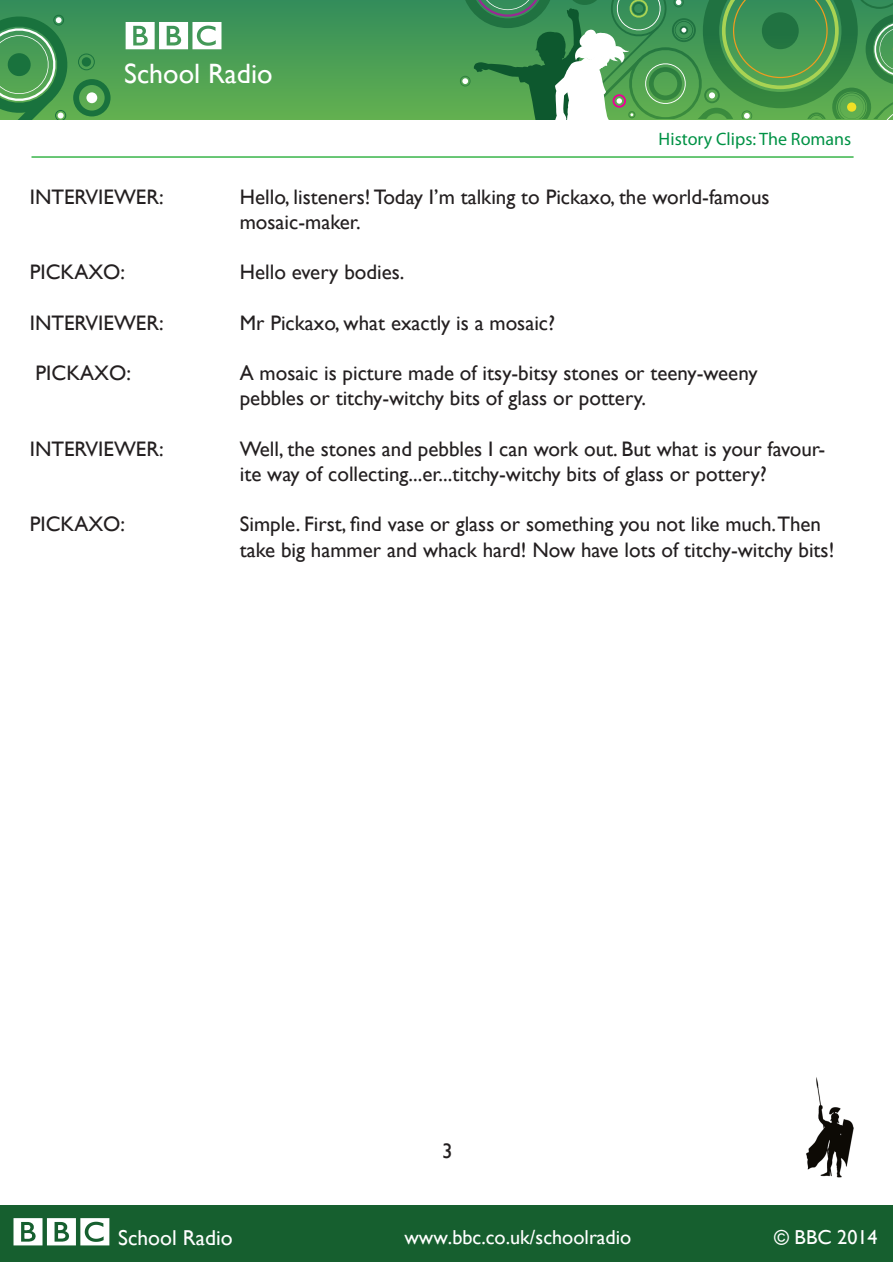
<style>
.page{position:relative;width:893px;height:1263px;background:#fff}
.page>*{position:absolute;margin:0;border:0;box-sizing:border-box;transform-origin:0 0}
.t1{font:27.9px "Gill Sans";color:#fff}
.t2{font:21.6px "Gill Sans";color:#fff}
.t3{font:21px/25.2px "Gill Sans";color:#231f20}
.t4{font:20.1px "Gill Sans";color:#fff}
.t5{font:18px "Myriad Pro";color:#009245}
</style>
<div class="page">
<div style="left:0;top:1205px;width:893px;height:56px;background:#165f2f"></div>
<svg style="left:14px;top:1218px;width:95px;height:27px"></svg>
<div style="left:0;top:0;width:893px;height:119px;background:linear-gradient(to bottom,#338c5b,#63b150)"></div>
<svg style="left:460px;top:0;width:433px;height:120px;background:#519a5c"></svg>
<svg style="left:0;top:12px;width:111px;height:107px;background:#479857"></svg>
<svg style="left:126px;top:22px;width:95px;height:27px"></svg>
<hr style="left:32px;top:156px;width:822px;height:2px;background:#39b54a">
<img style="left:806px;top:1077px;width:48px;height:101px">
<h1 class="t1" style="left:124px;top:57px;width:150px">School Radio</h1>
<p class="t5" style="left:659px;top:128px;width:194px">History Clips: The Romans</p>
<p class="t3" style="left:30px;top:184px;width:135px">INTERVIEWER:</p>
<p class="t3" style="left:240px;top:184px;width:531px">Hello, listeners! Today I’m talking to Pickaxo, the world-famous mosaic-maker.</p>
<p class="t3" style="left:30px;top:259px;width:97px">PICKAXO:</p>
<p class="t3" style="left:240px;top:259px;width:166px">Hello every bodies.</p>
<p class="t3" style="left:30px;top:310px;width:135px">INTERVIEWER:</p>
<p class="t3" style="left:240px;top:310px;width:317px">Mr Pickaxo, what exactly is a mosaic?</p>
<p class="t3" style="left:36px;top:360px;width:97px">PICKAXO:</p>
<p class="t3" style="left:240px;top:360px;width:519px">A mosaic is picture made of itsy-bitsy stones or teeny-weeny pebbles or titchy-witchy bits of glass or pottery.</p>
<p class="t3" style="left:30px;top:436px;width:135px">INTERVIEWER:</p>
<p class="t3" style="left:240px;top:436px;width:587px">Well, the stones and pebbles I can work out. But what is your favour&shy;ite way of collecting...er...titchy-witchy bits of glass or pottery?</p>
<p class="t3" style="left:30px;top:511px;width:97px">PICKAXO:</p>
<p class="t3" style="left:240px;top:511px;width:596px">Simple. First, find vase or glass or something you not like much.Then take big hammer and whack hard! Now have lots of titchy-witchy bits!</p>
<p class="t3" style="left:442px;top:1138px;width:12px">3</p>
<p class="t2" style="left:118px;top:1225px;width:116px">School Radio</p>
<p class="t4" style="left:404px;top:1226px;width:229px">www.bbc.co.uk/schoolradio</p>
<p class="t4" style="left:774px;top:1226px;width:105px">© BBC 2014</p>
</div>
